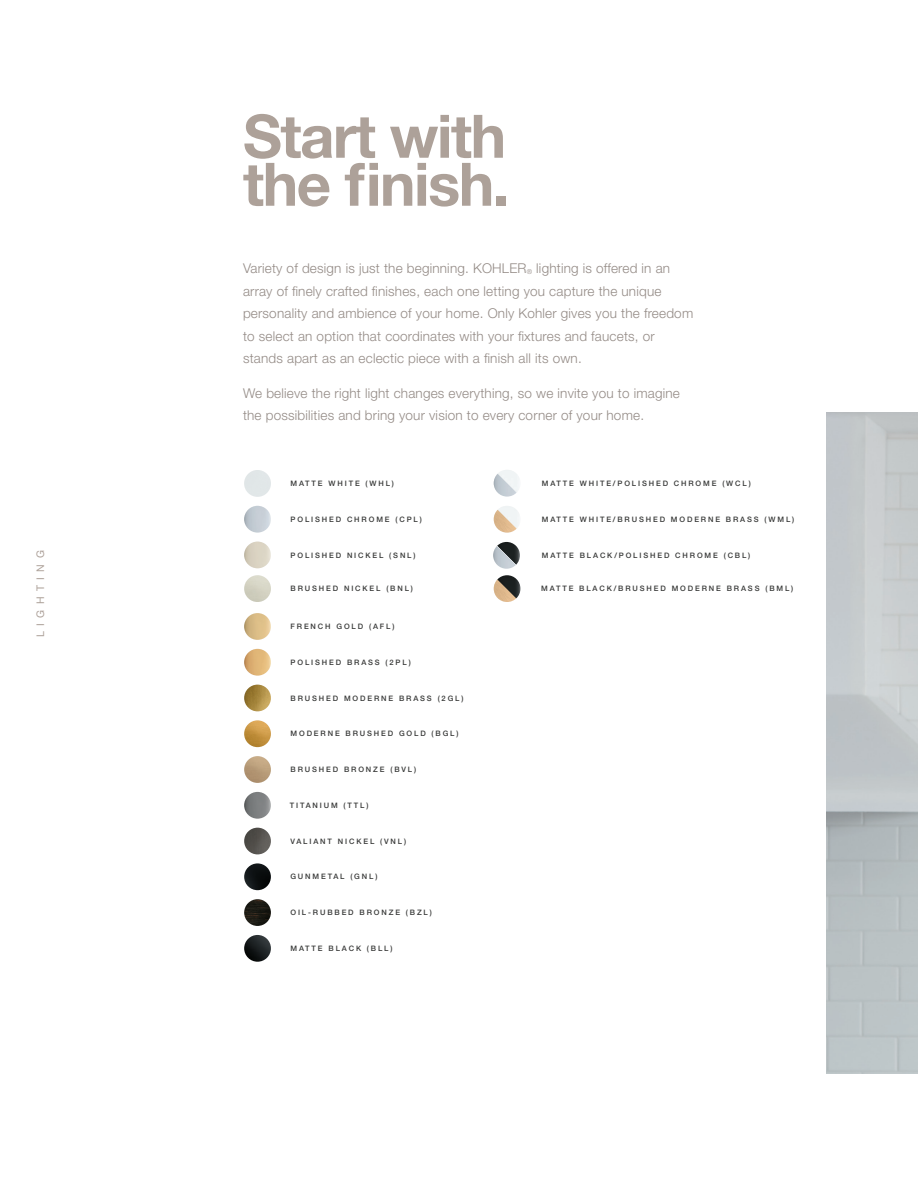
<style>
.page{position:relative;width:918px;height:1188px;background:#fff}
.page>*{position:absolute;margin:0;border:0;box-sizing:border-box;transform-origin:0 0}
.t1{font:700 60px/48px "Helvetica Neue LT Pro";letter-spacing:-.025em;color:#ada199}
.t2{font:300 13.5px/22.5px "Helvetica Neue LT Pro";letter-spacing:.015em;color:#948b86}
.t3{font:10.5px "Helvetica Neue LT Pro";letter-spacing:.525em;color:#ada199}
.t4{font:500 7.5px "Helvetica Neue LT Pro";letter-spacing:.25em;color:#373837}
.s1{font-size:6.75px}
</style>
<div class="page">
<svg style="left:497px;top:541px;width:23px;height:24px"></svg>
<img style="left:493px;top:546px;width:23px;height:23px">
<img style="left:244px;top:720px;width:27px;height:27px;border-radius:13px">
<img style="left:244px;top:685px;width:27px;height:26px;border-radius:13px">
<img style="left:244px;top:542px;width:27px;height:26px;border-radius:13px">
<img style="left:244px;top:506px;width:27px;height:27px;border-radius:13px">
<img style="left:244px;top:792px;width:27px;height:27px;border-radius:13px">
<img style="left:244px;top:756px;width:27px;height:27px;border-radius:13px">
<img style="left:244px;top:575px;width:27px;height:27px;border-radius:13px">
<img style="left:244px;top:649px;width:27px;height:27px;border-radius:13px">
<img style="left:244px;top:935px;width:27px;height:27px;border-radius:13px">
<img style="left:244px;top:828px;width:27px;height:26px;border-radius:13px">
<img style="left:494px;top:470px;width:26px;height:27px;border-radius:13px">
<img style="left:244px;top:899px;width:27px;height:27px;border-radius:13px">
<img style="left:244px;top:470px;width:27px;height:27px;border-radius:13px">
<img style="left:494px;top:506px;width:26px;height:27px;border-radius:13px">
<img style="left:244px;top:863px;width:27px;height:27px;border-radius:13px">
<img style="left:244px;top:613px;width:27px;height:27px;border-radius:13px">
<img style="left:494px;top:575px;width:26px;height:27px;border-radius:13px">
<img style="left:826px;top:412px;width:92px;height:661px">
<p class="t3" style="left:34px;top:637px;width:88px;rotate:-90deg">LIGHTING</p>
<h1 class="t1" style="left:243px;top:111px;width:268px">Start with the finish.</h1>
<p class="t2" style="left:243px;top:257px;width:452px">Variety of design is just the beginning. KOHLER<span class="s1">®</span> lighting is offered in an array of finely crafted finishes, each one letting you capture the unique personality and ambience of your home. Only Kohler gives you the freedom to select an option that coordinates with your fixtures and faucets, or stands apart as an eclectic piece with a finish all its own.</p>
<p class="t2" style="left:243px;top:381px;width:438px">We believe the right light changes everything, so we invite you to imagine the possibilities and bring your vision to every corner of your home.</p>
<p class="t4" style="left:291px;top:479px;width:105px">MATTE WHITE (WHL)</p>
<p class="t4" style="left:291px;top:515px;width:133px">POLISHED CHROME (CPL)</p>
<p class="t4" style="left:291px;top:550px;width:127px">POLISHED NICKEL (SNL)</p>
<p class="t4" style="left:291px;top:584px;width:124px">BRUSHED NICKEL (BNL)</p>
<p class="t4" style="left:291px;top:622px;width:105px">FRENCH GOLD (AFL)</p>
<p class="t4" style="left:291px;top:658px;width:122px">POLISHED BRASS (2PL)</p>
<p class="t4" style="left:291px;top:693px;width:174px">BRUSHED MODERNE BRASS (2GL)</p>
<p class="t4" style="left:291px;top:729px;width:170px">MODERNE BRUSHED GOLD (BGL)</p>
<p class="t4" style="left:291px;top:765px;width:127px">BRUSHED BRONZE (BVL)</p>
<p class="t4" style="left:290px;top:801px;width:80px">TITANIUM (TTL)</p>
<p class="t4" style="left:290px;top:836px;width:117px">VALIANT NICKEL (VNL)</p>
<p class="t4" style="left:290px;top:872px;width:89px">GUNMETAL (GNL)</p>
<p class="t4" style="left:290px;top:908px;width:143px">OIL-RUBBED BRONZE (BZL)</p>
<p class="t4" style="left:291px;top:944px;width:103px">MATTE BLACK (BLL)</p>
<p class="t4" style="left:542px;top:479px;width:210px">MATTE WHITE/POLISHED CHROME (WCL)</p>
<p class="t4" style="left:542px;top:515px;width:254px">MATTE WHITE/BRUSHED MODERNE BRASS (WML)</p>
<p class="t4" style="left:542px;top:551px;width:210px">MATTE BLACK/POLISHED CHROME (CBL)</p>
<p class="t4" style="left:541px;top:584px;width:253px">MATTE BLACK/BRUSHED MODERNE BRASS (BML)</p>
</div>
